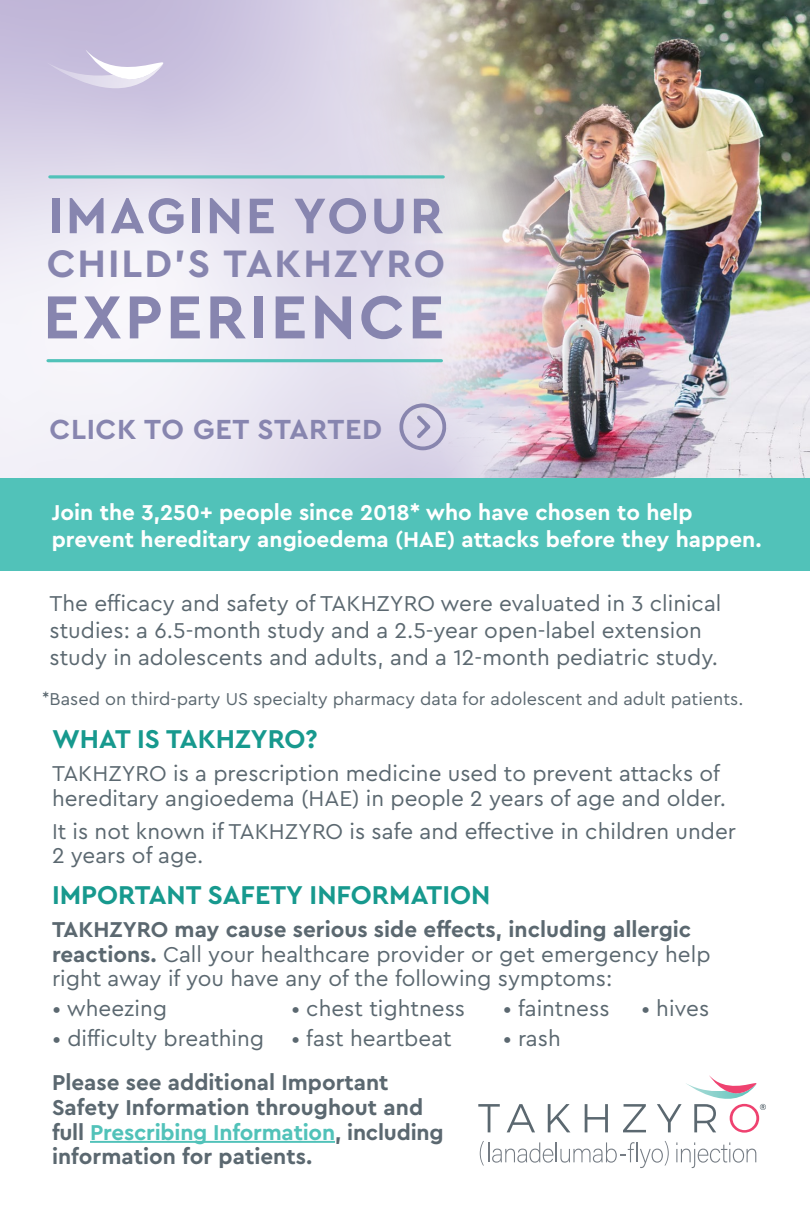
<style>
.page{position:relative;width:810px;height:1215px;background:#fff}
.page>*{position:absolute;margin:0;border:0;box-sizing:border-box;transform-origin:0 0}
.t1{font:700 63.68px "Cera Pro";letter-spacing:.05em;color:#8785af}
.t2{font:700 52.43px "Cera Pro";letter-spacing:.05em;color:#8785af}
.t3{font:700 40.05px "Cera Pro";letter-spacing:.05em;color:#8785af}
.t4{font:700 29.03px "Cera Pro";letter-spacing:.02em;color:#8785af}
.t5{font:700 27px "Cera Pro";color:#17998e}
.t6{font:22.5px/24.8px "Cera Pro";color:#5b6870}
.t7{font:700 22.5px/24.8px "Cera Pro";color:#5b6870}
.t8{font:700 22.5px/27px "Cera Pro";color:#fff}
.t9{font:18px "Cera Pro";color:#5b6870}
.s1{font-weight:700}
.s2{color:#51c2b9}
</style>
<div class="page">
<img style="left:747px;top:0;width:63px;height:479px">
<img style="left:0;top:0;width:747px;height:479px">
<svg style="left:47px;top:49px;width:116px;height:39px;background:#d3cbe4"></svg>
<hr style="left:48px;top:359px;width:393px;height:3px;background:#51c2b9">
<svg style="left:50px;top:175px;width:393px;height:4px;background:#6dc6c2"></svg>
<svg style="left:399px;top:403px;width:47px;height:47px;background:#c5c0d8"></svg>
<svg style="left:478px;top:1104px;width:22px;height:28px"></svg>
<svg style="left:507px;top:1104px;width:28px;height:28px"></svg>
<svg style="left:548px;top:1104px;width:22px;height:28px"></svg>
<svg style="left:585px;top:1104px;width:23px;height:28px"></svg>
<svg style="left:623px;top:1104px;width:23px;height:28px"></svg>
<svg style="left:480px;top:1141px;width:189px;height:27px"></svg>
<svg style="left:676px;top:1142px;width:80px;height:26px"></svg>
<svg style="left:657px;top:1075px;width:109px;height:58px"></svg>
<hr style="left:90px;top:1141px;width:245px;height:2px;background:#51c2b9">
<div style="left:0;top:479px;width:810px;height:92px;background:#51c2b9"></div>
<h2 class="t2" style="left:48px;top:181px;width:397px">IMAGINE YOUR</h2>
<h3 class="t3" style="left:47px;top:237px;width:400px">CHILD’S TAKHZYRO</h3>
<h1 class="t1" style="left:43px;top:275px;width:403px">EXPERIENCE</h1>
<p class="t4" style="left:50px;top:410px;width:334px">CLICK TO GET STARTED</p>
<p class="t8" style="left:52px;top:498px;width:711px">Join the 3,250+ people since 2018* who have chosen to help prevent hereditary angioedema (HAE) attacks before they happen.</p>
<p class="t6" style="left:50px;top:589px;width:673px;line-height:27px">The efficacy and safety of TAKHZYRO were evaluated in 3 clinical studies: a 6.5-month study and a 2.5-year open-label extension study in adolescents and adults, and a 12-month pediatric study.</p>
<p class="t9" style="left:42px;top:687px;width:703px">*Based on third-party US specialty pharmacy data for adolescent and adult patients.</p>
<p class="t5" style="left:52px;top:721px;width:267px">WHAT IS TAKHZYRO?</p>
<p class="t6" style="left:52px;top:760px;width:676px">TAKHZYRO is a prescription medicine used to prevent attacks of hereditary angioedema (HAE) in people 2 years of age and older.</p>
<p class="t6" style="left:52px;top:818px;width:686px">It is not known if TAKHZYRO is safe and effective in children under<br>2 years of age.</p>
<p class="t5" style="left:52px;top:877px;width:440px">IMPORTANT SAFETY INFORMATION</p>
<p class="t6" style="left:52px;top:916px;width:660px"><span class="s1">TAKHZYRO may cause serious side effects, including allergic reactions.</span> Call your healthcare provider or get emergency help right away if you have any of the following symptoms:</p>
<p class="t6" style="left:53px;top:995px;width:116px">• wheezing</p>
<p class="t6" style="left:53px;top:1025px;width:213px">• difficulty breathing</p>
<p class="t6" style="left:292px;top:995px;width:175px">• chest tightness</p>
<p class="t6" style="left:292px;top:1025px;width:162px">• fast heartbeat</p>
<p class="t7" style="left:52px;top:1069px;width:393px">Please see additional Important Safety Information throughout and full <span class="s2">Prescribing Information</span>, including information for patients.</p>
<p class="t6" style="left:503px;top:995px;width:108px">• faintness</p>
<p class="t6" style="left:503px;top:1025px;width:59px">• rash</p>
<p class="t6" style="left:642px;top:995px;width:69px">• hives</p>
</div>
